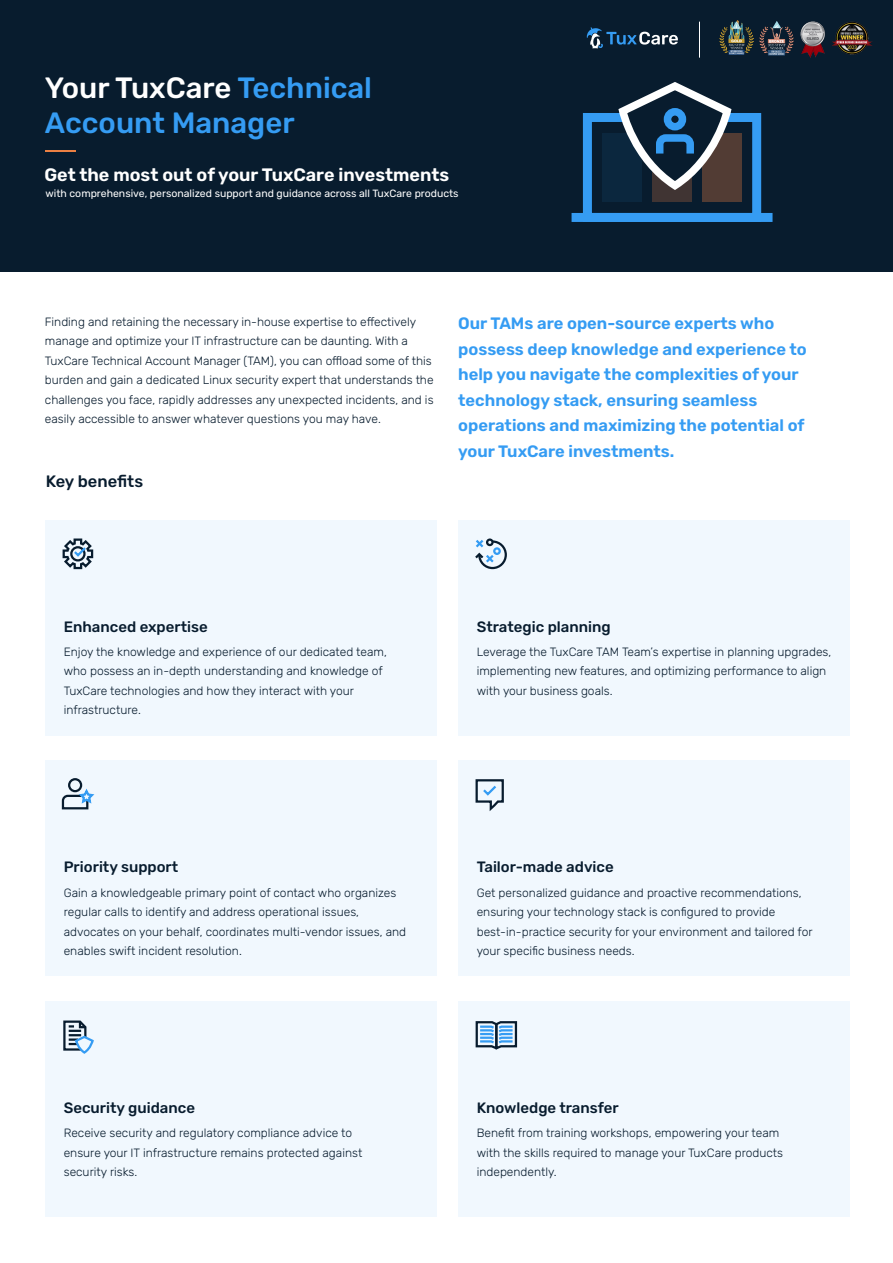
<style>
.page{position:relative;width:893px;height:1263px;background:#fff}
.page>*{position:absolute;margin:0;border:0;box-sizing:border-box;transform-origin:0 0}
.t1{font:500 29.4px/35.2px "Rubik";color:#359cf3}
.t2{font:600 18px "Rubik";color:#fff}
.t3{font:600 16.5px/25.5px "Rubik";color:#359cf3}
.t4{font:500 16.5px "Rubik";color:#081c2e}
.t5{font:500 15px "Rubik";color:#081c2e}
.t6{font:300 12px/19.5px "Rubik";color:#081c2e}
.t7{font:10.5px "Rubik";color:#fff}
.s1{color:#fff}
</style>
<div class="page">
<div style="left:0;top:0;width:893px;height:272px;background:#081c2e"></div>
<hr style="left:45px;top:150px;width:31px;height:2px;background:#eb8043">
<svg style="left:587px;top:27px;width:91px;height:21px"></svg>
<img style="left:719px;top:21px;width:35px;height:34px">
<img style="left:800px;top:21px;width:25px;height:37px">
<hr style="left:699px;top:22px;width:1px;height:36px;background:#fff">
<img style="left:759px;top:21px;width:35px;height:35px">
<img style="left:832px;top:21px;width:41px;height:34px">
<div style="left:45px;top:520px;width:391px;height:215px;background:#f1f8fe"></div>
<div style="left:583px;top:113px;width:178px;height:109px;background:#081c2e;border:9px solid #359cf3"></div>
<div style="left:603px;top:133px;width:39px;height:69px;background:#0b273e"></div>
<div style="left:653px;top:133px;width:39px;height:69px;background:#403433"></div>
<div style="left:703px;top:133px;width:39px;height:69px;background:#523c34"></div>
<svg style="left:615px;top:82px;width:120px;height:112px"></svg>
<div style="left:572px;top:213px;width:200px;height:9px;background:#359cf3"></div>
<svg style="left:62px;top:538px;width:32px;height:32px"></svg>
<div style="left:458px;top:520px;width:391px;height:215px;background:#f1f8fe"></div>
<div style="left:45px;top:760px;width:391px;height:216px;background:#f1f8fe"></div>
<div style="left:458px;top:760px;width:391px;height:216px;background:#f1f8fe"></div>
<div style="left:45px;top:1001px;width:391px;height:216px;background:#f1f8fe"></div>
<div style="left:458px;top:1001px;width:391px;height:216px;background:#f1f8fe"></div>
<svg style="left:63px;top:1020px;width:31px;height:34px"></svg>
<svg style="left:475px;top:538px;width:32px;height:32px"></svg>
<div style="left:68px;top:778px;width:14px;height:14px;border:2px solid #081c2e;border-radius:50%"></div>
<svg style="left:61px;top:788px;width:34px;height:22px"></svg>
<svg style="left:475px;top:779px;width:29px;height:32px"></svg>
<svg style="left:475px;top:1021px;width:43px;height:29px"></svg>
<h1 class="t1" style="left:45px;top:71px;width:329px"><span class="s1">Your TuxCare</span> Technical<br>Account Manager</h1>
<h2 class="t2" style="left:44px;top:165px;width:406px">Get the most out of your TuxCare investments</h2>
<p class="t7" style="left:45px;top:188px;width:415px">with comprehensive, personalized support and guidance across all TuxCare products</p>
<p class="t6" style="left:45px;top:312px;width:390px">Finding and retaining the necessary in-house expertise to effectively manage and optimize your IT infrastructure can be daunting. With a TuxCare Technical Account Manager (TAM), you can offload some of this burden and gain a dedicated Linux security expert that understands the challenges you face, rapidly addresses any unexpected incidents, and is easily accessible to answer whatever questions you may have.</p>
<h3 class="t3" style="left:458px;top:311px;width:350px">Our TAMs are open-source experts who possess deep knowledge and experience to help you navigate the complexities of your technology stack, ensuring seamless operations and maximizing the potential of your TuxCare investments.</h3>
<h3 class="t4" style="left:46px;top:472px;width:99px">Key benefits</h3>
<p class="t5" style="left:64px;top:618px;width:145px">Enhanced expertise</p>
<p class="t6" style="left:64px;top:642px;width:325px">Enjoy the knowledge and experience of our dedicated team, who possess an in-depth understanding and knowledge of TuxCare technologies and how they interact with your infrastructure.</p>
<p class="t5" style="left:64px;top:859px;width:116px">Priority support</p>
<p class="t6" style="left:64px;top:883px;width:344px">Gain a knowledgeable primary point of contact who organizes regular calls to identify and address operational issues, advocates on your behalf, coordinates multi-vendor issues, and enables swift incident resolution.</p>
<p class="t5" style="left:64px;top:1099px;width:133px">Security guidance</p>
<p class="t6" style="left:64px;top:1124px;width:300px">Receive security and regulatory compliance advice to ensure your IT infrastructure remains protected against security risks.</p>
<p class="t5" style="left:477px;top:618px;width:136px">Strategic planning</p>
<p class="t6" style="left:477px;top:642px;width:356px">Leverage the TuxCare TAM Team’s expertise in planning upgrades, implementing new features, and optimizing performance to align with your business goals.</p>
<p class="t5" style="left:477px;top:859px;width:139px">Tailor-made advice</p>
<p class="t6" style="left:477px;top:883px;width:337px">Get personalized guidance and proactive recommendations, ensuring your technology stack is configured to provide best-in-practice security for your environment and tailored for your specific business needs.</p>
<p class="t5" style="left:477px;top:1099px;width:144px">Knowledge transfer</p>
<p class="t6" style="left:477px;top:1124px;width:308px">Benefit from training workshops, empowering your team with the skills required to manage your TuxCare products independently.</p>
</div>
